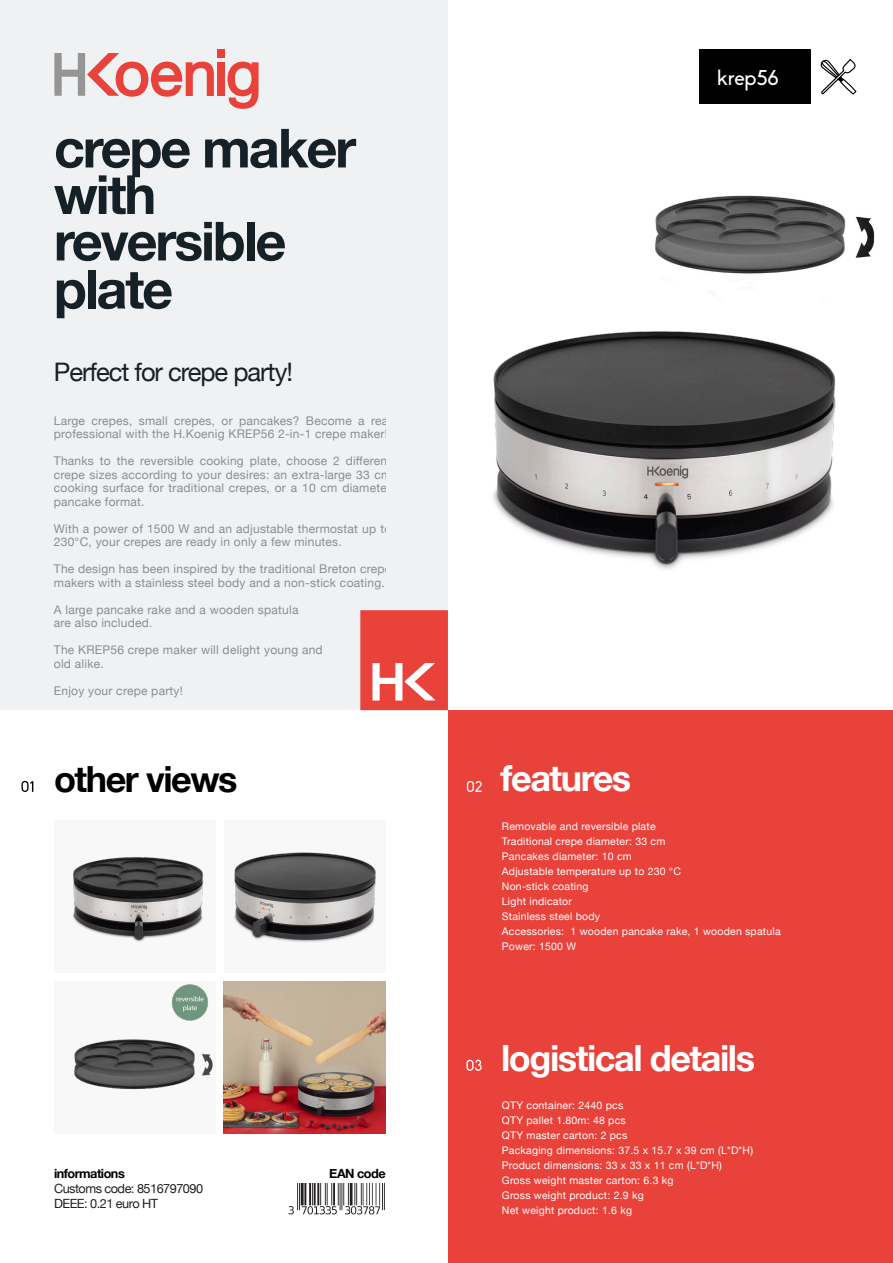
<style>
.page{position:relative;width:893px;height:1263px;background:#fff}
.page>*{position:absolute;margin:0;border:0;box-sizing:border-box;transform-origin:0 0}
.t1{font:700 54px/47px "Helvetica Neue";letter-spacing:-.04em;color:#162027}
.t2{font:700 36px "Helvetica Neue";letter-spacing:-.04em;color:#fff}
.t3{font:700 36px "Helvetica Neue";letter-spacing:-.04em;color:#000}
.t4{font:25.5px "Helvetica Neue";letter-spacing:-.04em;color:#162027}
.t5{font:21px "Biko";color:#fff}
.t6{font:12.75px "Helvetica Neue";letter-spacing:-.04em;color:#231f20}
.t7{font:700 12.75px "Helvetica Neue";letter-spacing:-.04em;color:#000}
.t8{font:12px/13.5px "Helvetica Neue";letter-spacing:.02em;color:#8b8d8f}
.t9{font:10.5px "Helvetica Neue";letter-spacing:.02em;color:#fff}
</style>
<div class="page">
<div style="left:0;top:0;width:448px;height:710px;background:#f0f1f2"></div>
<div style="left:448px;top:710px;width:445px;height:553px;background:#e8423b"></div>
<svg style="left:360px;top:655px;width:88px;height:55px"></svg>
<div style="left:218px;top:49px;width:7px;height:8px;background:#e8423b"></div>
<div style="left:218px;top:62px;width:7px;height:34px;background:#e8423b"></div>
<svg style="left:54px;top:53px;width:160px;height:44px"></svg>
<svg style="left:227px;top:62px;width:32px;height:47px"></svg>
<svg style="left:21px;top:781px;width:12px;height:11px"></svg>
<svg style="left:466px;top:1060px;width:16px;height:11px"></svg>
<div style="left:699px;top:50px;width:112px;height:54px;background:#000"></div>
<svg style="left:467px;top:781px;width:15px;height:11px"></svg>
<img style="left:288px;top:1184px;width:97px;height:31px">
<img style="left:72px;top:856px;width:132px;height:86px">
<img style="left:233px;top:852px;width:143px;height:91px">
<img style="left:74px;top:984px;width:139px;height:118px">
<img style="left:224px;top:982px;width:162px;height:152px">
<svg style="left:821px;top:59px;width:35px;height:31px"></svg>
<img style="left:360px;top:90px;width:497px;height:565px">
<img style="left:646px;top:119px;width:229px;height:204px">
<p class="t1" style="left:54px;top:126px;width:304px">crepe maker with reversible plate</p>
<p class="t4" style="left:54px;top:353px;width:241px">Perfect for crepe party!</p>
<p class="t8" style="left:54px;top:414px;width:339px">Large crepes, small crepes, or pancakes? Become a real professional with the H.Koenig KREP56 2-in-1 crepe maker!</p>
<p class="t8" style="left:54px;top:455px;width:339px;text-align:justify">Thanks to the reversible cooking plate, choose 2 different crepe sizes according to your desires: an extra-large 33 cm cooking surface for traditional crepes, or a 10 cm diameter pancake format.</p>
<p class="t8" style="left:54px;top:522px;width:339px">With a power of 1500 W and an adjustable thermostat up to<br>230°C, your crepes are ready in only a few minutes.</p>
<p class="t8" style="left:54px;top:563px;width:339px">The design has been inspired by the traditional Breton crepe makers with a stainless steel body and a non-stick coating.</p>
<p class="t8" style="left:54px;top:603px;width:246px">A large pancake rake and a wooden spatula are also included.</p>
<p class="t8" style="left:54px;top:644px;width:270px">The KREP56 crepe maker will delight young and old alike.</p>
<p class="t8" style="left:54px;top:684px;width:131px">Enjoy your crepe party!</p>
<p class="t3" style="left:54px;top:750px;width:185px">other views</p>
<p class="t7" style="left:54px;top:1163px;width:72px">informations</p>
<p class="t6" style="left:54px;top:1179px;width:151px">Customs code: 8516797090</p>
<p class="t6" style="left:54px;top:1194px;width:106px">DEEE: 0.21 euro HT</p>
<p class="t7" style="left:329px;top:1163px;width:58px">EAN code</p>
<p class="t5" style="left:717px;top:66px;width:63px">krep56</p>
<p class="t2" style="left:501px;top:750px;width:132px">features</p>
<p class="t9" style="left:502px;top:818px;width:155px">Removable and reversible plate</p>
<p class="t9" style="left:502px;top:833px;width:165px">Traditional crepe diameter: 33 cm</p>
<p class="t9" style="left:502px;top:848px;width:131px">Pancakes diameter: 10 cm</p>
<p class="t9" style="left:502px;top:863px;width:181px">Adjustable temperature up to 230 °C</p>
<p class="t9" style="left:502px;top:878px;width:88px">Non-stick coating</p>
<p class="t9" style="left:502px;top:893px;width:72px">Light indicator</p>
<p class="t9" style="left:502px;top:908px;width:100px">Stainless steel body</p>
<p class="t9" style="left:502px;top:923px;width:280px">Accessories: 1 wooden pancake rake, 1 wooden spatula</p>
<p class="t9" style="left:502px;top:938px;width:76px">Power: 1500 W</p>
<p class="t2" style="left:501px;top:1030px;width:255px">logistical details</p>
<p class="t9" style="left:502px;top:1097px;width:123px">QTY container: 2440 pcs</p>
<p class="t9" style="left:502px;top:1112px;width:125px">QTY pallet 1.80m: 48 pcs</p>
<p class="t9" style="left:502px;top:1127px;width:127px">QTY master carton: 2 pcs</p>
<p class="t9" style="left:502px;top:1142px;width:253px">Packaging dimensions: 37.5 x 15.7 x 39 cm (L*D*H)</p>
<p class="t9" style="left:502px;top:1157px;width:222px">Product dimensions: 33 x 33 x 11 cm (L*D*H)</p>
<p class="t9" style="left:502px;top:1172px;width:173px">Gross weight master carton: 6.3 kg</p>
<p class="t9" style="left:502px;top:1187px;width:143px">Gross weight product: 2.9 kg</p>
<p class="t9" style="left:502px;top:1202px;width:132px">Net weight product: 1.6 kg</p>
</div>
